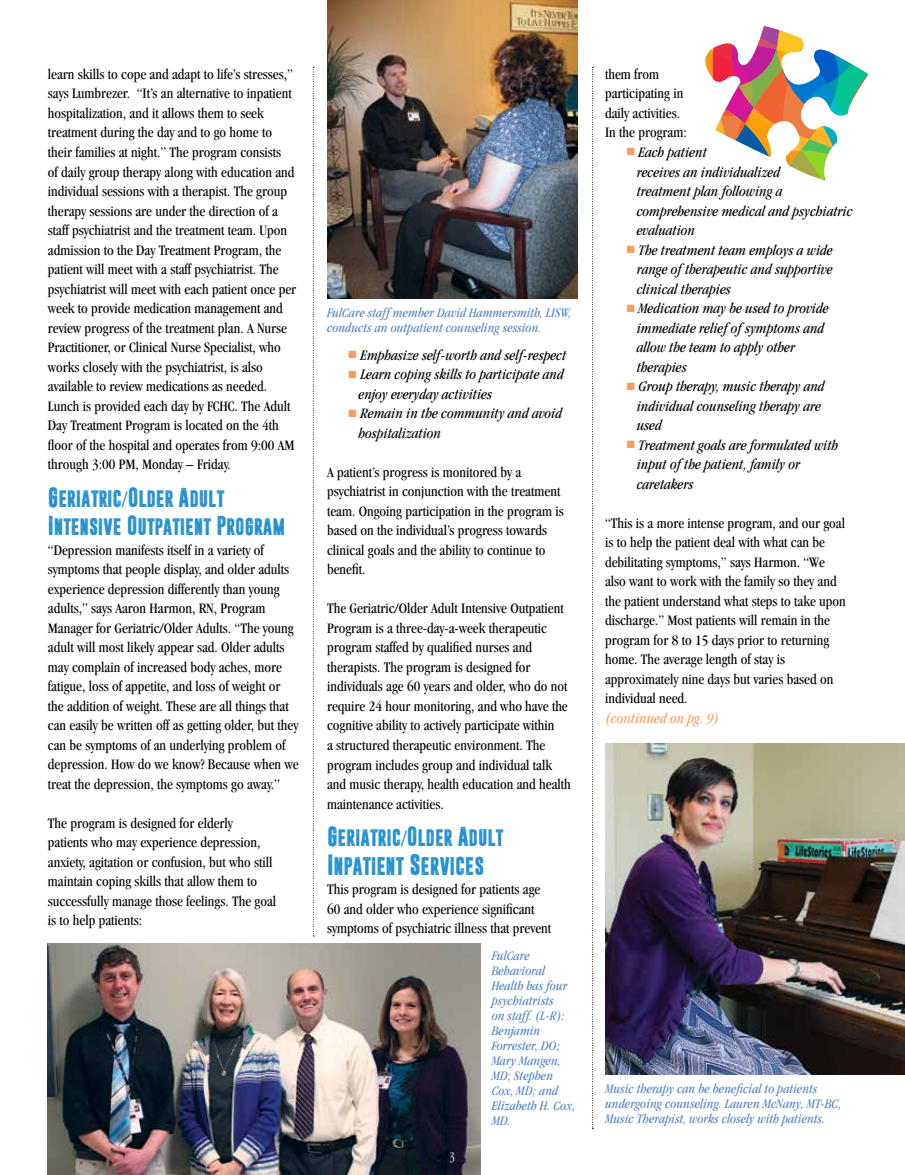
<style>
.page{position:relative;width:905px;height:1175px;background:#fff}
.page>*{position:absolute;margin:0;border:0;box-sizing:border-box;transform-origin:0 0}
.t1{font:22.5px "Dreamwalker";color:#2791d0}
.t2{font:21px/28.5px "Dreamwalker";color:#2791d0}
.t3{font:condensed 15px/19.5px "Garamond";color:#000}
.t4{font:italic condensed 15px/19.5px "Garamond";color:#000}
.t5{font:italic condensed 15px "Garamond";color:#f89d5e}
.t6{font:italic condensed 13.5px/15px "Garamond";letter-spacing:.005em;color:#5484c4}
.t7{font:300 condensed 13.5px "Garamond";color:#fff}
.s1{font-family:"Trade Gothic Cond Eighteen"}
.s2{color:#f89d5e}
</style>
<div class="page">
<svg style="left:313px;top:67px;width:1px;height:869px"></svg>
<img style="left:48px;top:943px;width:433px;height:231px">
<img style="left:327px;top:0;width:251px;height:298px">
<svg style="left:705px;top:26px;width:163px;height:155px"></svg>
<img style="left:605px;top:743px;width:299px;height:332px">
<svg style="left:592px;top:67px;width:1px;height:1062px"></svg>
<p class="t3" style="left:48px;top:64px;width:250px">learn skills to cope and adapt to life’s stresses,” says Lumbrezer. “It’s an alternative to inpatient hospitalization, and it allows them to seek treatment during the day and to go home to their families at night.” The program consists<br>of daily group therapy along with education and individual sessions with a therapist. The group therapy sessions are under the direction of a staff psychiatrist and the treatment team. Upon admission to the Day Treatment Program, the patient will meet with a staff psychiatrist. The psychiatrist will meet with each patient once per week to provide medication management and review progress of the treatment plan. A Nurse Practitioner, or Clinical Nurse Specialist, who works closely with the psychiatrist, is also available to review medications as needed.<br>Lunch is provided each day by FCHC. The Adult Day Treatment Program is located on the 4th floor of the hospital and operates from 9:00 AM through 3:00 PM, Monday – Friday.</p>
<h2 class="t2" style="left:48px;top:484px;width:239px">Geriatric<span class="s1">/</span>Older Adult<br>Intensive Outpatient Program</h2>
<p class="t3" style="left:48px;top:540px;width:252px">“Depression manifests itself in a variety of symptoms that people display, and older adults experience depression differently than young adults,” says Aaron Harmon, RN, Program Manager for Geriatric/Older Adults. “The young adult will most likely appear sad. Older adults may complain of increased body aches, more fatigue, loss of appetite, and loss of weight or the addition of weight. These are all things that can easily be written off as getting older, but they can be symptoms of an underlying problem of depression. How do we know? Because when we treat the depression, the symptoms go away.”</p>
<p class="t3" style="left:48px;top:813px;width:230px">The program is designed for elderly patients who may experience depression, anxiety, agitation or confusion, but who still maintain coping skills that allow them to successfully manage those feelings. The goal is to help patients:</p>
<p class="t6" style="left:327px;top:305px;width:246px">FulCare staff member David Hammersmith, LISW, conducts an outpatient counseling session.</p>
<p class="t4" style="left:348px;top:345px;width:219px"><span class="s2">■</span> Emphasize self-worth and self-respect</p>
<p class="t4" style="left:358px;top:365px;width:207px;text-indent:-10px"><span class="s2">■</span> Learn coping skills to participate and enjoy everyday activities</p>
<p class="t4" style="left:358px;top:404px;width:205px;text-indent:-10px"><span class="s2">■</span> Remain in the community and avoid hospitalization</p>
<p class="t3" style="left:327px;top:462px;width:238px">A patient’s progress is monitored by a psychiatrist in conjunction with the treatment team. Ongoing participation in the program is based on the individual’s progress towards clinical goals and the ability to continue to benefit.</p>
<p class="t3" style="left:327px;top:599px;width:245px">The Geriatric/Older Adult Intensive Outpatient Program is a three-day-a-week therapeutic program staffed by qualified nurses and therapists. The program is designed for individuals age 60 years and older, who do not require 24 hour monitoring, and who have the cognitive ability to actively participate within<br>a structured therapeutic environment. The program includes group and individual talk and music therapy, health education and health maintenance activities.</p>
<h2 class="t2" style="left:327px;top:823px;width:178px">Geriatric<span class="s1">/</span>Older Adult</h2>
<h1 class="t1" style="left:327px;top:853px;width:159px">Inpatient Services</h1>
<p class="t3" style="left:327px;top:879px;width:226px">This program is designed for patients age<br>60 and older who experience significant symptoms of psychiatric illness that prevent</p>
<p class="t7" style="left:450px;top:1149px;width:7px">3</p>
<p class="t6" style="left:491px;top:948px;width:85px">FulCare<br>Behavioral<br>Health has four psychiatrists<br>on staff. (L-R):<br>Benjamin<br>Forrester, DO;<br>Mary Mangen,<br>MD; Stephen<br>Cox, MD; and<br>Elizabeth H. Cox,<br>MD.</p>
<p class="t3" style="left:605px;top:64px;width:83px">them from participating in daily activities.<br>In the program:</p>
<p class="t4" style="left:636px;top:142px;width:217px;text-indent:-10px"><span class="s2">■</span> Each patient<br>receives an individualized<br>treatment plan following a comprehensive medical and psychiatric evaluation</p>
<p class="t4" style="left:636px;top:240px;width:197px;text-align:justify;text-indent:-10px"><span class="s2">■</span> The treatment team employs a wide range of therapeutic and supportive clinical therapies</p>
<p class="t4" style="left:636px;top:298px;width:193px;text-indent:-10px"><span class="s2">■</span> Medication may be used to provide immediate relief of symptoms and allow the team to apply other therapies</p>
<p class="t4" style="left:636px;top:376px;width:189px;text-indent:-10px"><span class="s2">■</span> Group therapy, music therapy and individual counseling therapy are used</p>
<p class="t4" style="left:636px;top:435px;width:203px;text-indent:-10px"><span class="s2">■</span> Treatment goals are formulated with input of the patient, family or caretakers</p>
<p class="t3" style="left:605px;top:513px;width:242px">“This is a more intense program, and our goal is to help the patient deal with what can be debilitating symptoms,” says Harmon. “We also want to work with the family so they and the patient understand what steps to take upon discharge.” Most patients will remain in the program for 8 to 15 days prior to returning home. The average length of stay is approximately nine days but varies based on individual need.</p>
<p class="t5" style="left:605px;top:710px;width:116px">(continued on pg. 9)</p>
<p class="t6" style="left:605px;top:1081px;width:238px">Music therapy can be beneficial to patients undergoing counseling. Lauren McNany, MT-BC,<br>Music Therapist, works closely with patients.</p>
</div>
